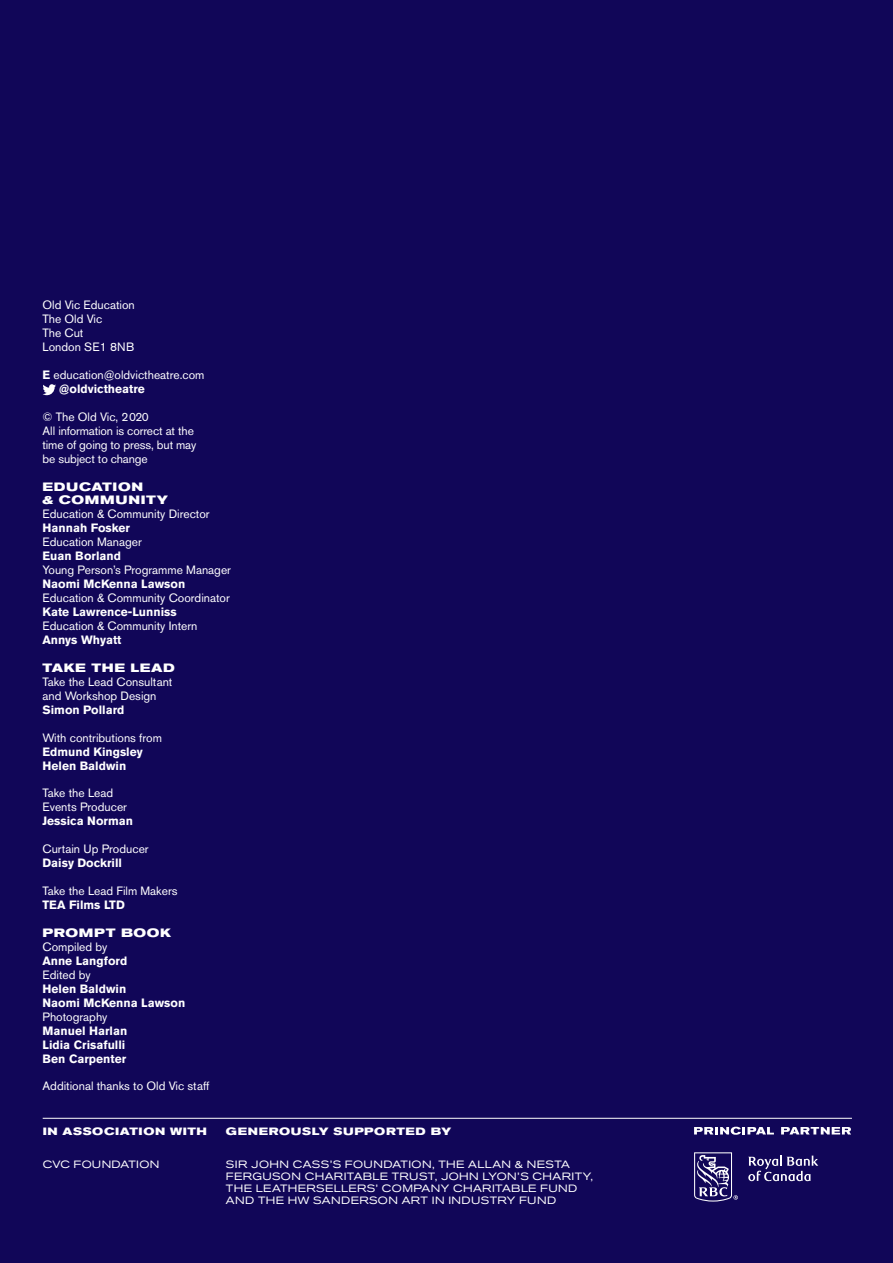
<style>
.page{position:relative;width:893px;height:1263px;background:#110658}
.page>*{position:absolute;margin:0;border:0;box-sizing:border-box;transform-origin:0 0}
.Production_credit_li{font:12px/14px "Akzidenz Grotesk BQ";color:#fff}
.Production_credit_li-2{font:700 12px/14px "Akzidenz Grotesk BQ";color:#fff}
.Production_credit_li-3{font:700 expanded 12px/14px "Akzidenz Grotesk BQ";letter-spacing:.05em;color:#fff;scale:1.06 1}
.Akzidenz{font:expanded 10.5px/12px "Akzidenz Grotesk BQ";letter-spacing:.035em;color:#fff}
.Akzidenz-2{font:700 expanded 10.5px "Akzidenz Grotesk BQ";letter-spacing:.055em;color:#fff;scale:1.06 1}
.s1{font-weight:700}
.s2{font-weight:700;font-stretch:expanded}
.s3{font-weight:400}
</style>
<div class="page">
<svg style="left:43px;top:384px;width:13px;height:11px"></svg>
<hr style="left:43px;top:1118px;width:809px;height:1px;background:#fff">
<svg style="left:694px;top:1152px;width:44px;height:49px"></svg>
<svg style="left:748px;top:1155px;width:70px;height:26px"></svg>
<svg style="left:694px;top:1127px;width:80px;height:8px"></svg>
<svg style="left:781px;top:1127px;width:70px;height:7px"></svg>
<p class="Production_credit_li" style="left:43px;top:298px;width:94px">Old Vic Education</p>
<p class="Production_credit_li" style="left:43px;top:312px;width:61px">The Old Vic</p>
<p class="Production_credit_li" style="left:43px;top:326px;width:42px">The Cut</p>
<p class="Production_credit_li" style="left:43px;top:340px;width:93px">London SE1 8NB</p>
<p class="Production_credit_li" style="left:43px;top:368px;width:164px"><span class="s1">E</span> education@oldvictheatre.com</p>
<p class="Production_credit_li-2" style="left:59px;top:382px;width:87px">@oldvictheatre</p>
<p class="Production_credit_li" style="left:43px;top:409px;width:155px">© The Old Vic, 2020<br>All information is correct at the time of going to press, but may be subject to change</p>
<p class="Production_credit_li-3" style="left:43px;top:479px;width:120px">EDUCATION<br>&amp; COMMUNITY</p>
<p class="Production_credit_li" style="left:43px;top:507px;width:169px">Education &amp; Community Director<br><span class="s1">Hannah Fosker</span></p>
<p class="Production_credit_li" style="left:43px;top:535px;width:101px">Education Manager<br><span class="s1">Euan Borland</span></p>
<p class="Production_credit_li" style="left:43px;top:563px;width:190px">Young Person’s Programme Manager<br><span class="s1">Naomi McKenna Lawson</span></p>
<p class="Production_credit_li" style="left:43px;top:591px;width:189px">Education &amp; Community Coordinator<br><span class="s1">Kate Lawrence-Lunniss<br></span>Education &amp; Community Intern</p>
<p class="Production_credit_li-2" style="left:43px;top:633px;width:80px">Annys Whyatt</p>
<p class="Production_credit_li" style="left:43px;top:661px;width:134px"><span class="s2">TAKE THE LEAD<br></span>Take the Lead Consultant and Workshop Design<br><span class="s1">Simon Pollard</span></p>
<p class="Production_credit_li" style="left:43px;top:730px;width:121px">With contributions from<br><span class="s1">Edmund Kingsley</span></p>
<p class="Production_credit_li-2" style="left:43px;top:758px;width:85px">Helen Baldwin</p>
<p class="Production_credit_li" style="left:43px;top:786px;width:92px">Take the Lead<br>Events Producer<br><span class="s1">Jessica Norman</span></p>
<p class="Production_credit_li" style="left:43px;top:842px;width:108px">Curtain Up Producer</p>
<p class="Production_credit_li-2" style="left:43px;top:856px;width:81px">Daisy Dockrill</p>
<p class="Production_credit_li" style="left:43px;top:884px;width:137px">Take the Lead Film Makers</p>
<p class="Production_credit_li-2" style="left:43px;top:898px;width:84px">TEA Films LTD</p>
<p class="Production_credit_li-3" style="left:43px;top:926px;width:123px">PROMPT BOOK</p>
<p class="Production_credit_li-2" style="left:43px;top:940px;width:144px"><span class="s3">Compiled by<br></span>Anne Langford<br><span class="s3">Edited by<br></span>Helen Baldwin<br>Naomi McKenna Lawson<br><span class="s3">Photography<br></span>Manuel Harlan<br>Lidia Crisafulli<br>Ben Carpenter</p>
<p class="Production_credit_li" style="left:43px;top:1079px;width:169px">Additional thanks to Old Vic staff</p>
<p class="Akzidenz-2" style="left:43px;top:1125px;width:157px">IN ASSOCIATION WITH</p>
<p class="Akzidenz" style="left:43px;top:1158px;width:118px">CVC FOUNDATION</p>
<p class="Akzidenz-2" style="left:226px;top:1125px;width:214px">GENEROUSLY SUPPORTED BY</p>
<p class="Akzidenz" style="left:226px;top:1158px;width:369px">SIR JOHN CASS’S FOUNDATION, THE ALLAN &amp; NESTA FERGUSON CHARITABLE TRUST, JOHN LYON’S CHARITY, THE LEATHERSELLERS’ COMPANY CHARITABLE FUND AND THE HW SANDERSON ART IN INDUSTRY FUND</p>
</div>
